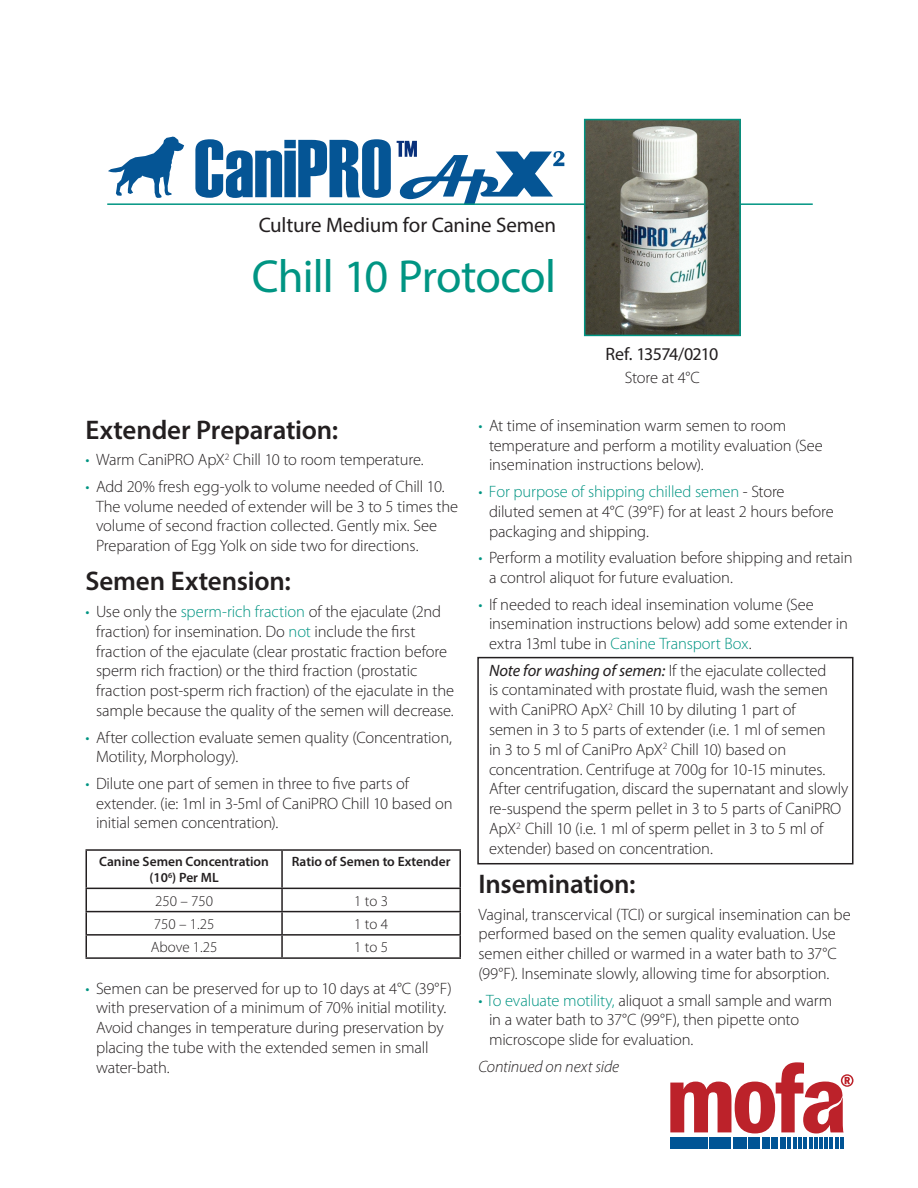
<style>
.page{position:relative;width:918px;height:1188px;background:#fff}
.page>*{position:absolute;margin:0;border:0;box-sizing:border-box;transform-origin:0 0}
.t1{font:46.5px "Myriad Pro";letter-spacing:-.02em;color:#009583}
.t2{font:600 27px "Myriad Pro";letter-spacing:-.005em;color:#231f20}
.t3{font:21px "Myriad Pro";letter-spacing:-.01em;color:#231f20}
.t4{font:18px "Myriad Pro";letter-spacing:-.035em;color:#231f20}
.t5{font:300 16.5px/19.8px "Myriad Pro";letter-spacing:-.01em;color:#231f20}
.t6{font:italic 300 16.5px "Myriad Pro";letter-spacing:-.005em;color:#231f20}
.t7{font:300 15px "Myriad Pro";color:#231f20}
.t8{font:600 13.5px/16.2px "Myriad Pro";color:#231f20;text-align:center}
.s1{color:#009482}
.s2{font-weight:400;font-style:italic}
</style>
<div class="page">
<svg style="left:108px;top:137px;width:76px;height:61px"></svg>
<svg style="left:195px;top:139px;width:196px;height:59px"></svg>
<svg style="left:397px;top:141px;width:167px;height:62px"></svg>
<hr style="left:107px;top:203px;width:706px;height:2px;background:#009583">
<img style="left:587px;top:122px;width:151px;height:211px">
<div style="left:584px;top:119px;width:157px;height:217px;border:2px solid #009482"></div>
<hr style="left:86px;top:849px;width:196px;height:2px;background:#231f20">
<hr style="left:86px;top:851px;width:1px;height:37px;background:#231f20">
<hr style="left:86px;top:888px;width:196px;height:1px;background:#231f20">
<hr style="left:281px;top:889px;width:2px;height:22px;background:#231f20">
<hr style="left:459px;top:889px;width:2px;height:22px;background:#231f20">
<hr style="left:86px;top:911px;width:196px;height:1px;background:#231f20">
<hr style="left:282px;top:911px;width:179px;height:1px;background:#231f20">
<hr style="left:281px;top:912px;width:2px;height:22px;background:#231f20">
<hr style="left:459px;top:912px;width:2px;height:22px;background:#231f20">
<hr style="left:86px;top:934px;width:196px;height:2px;background:#231f20">
<svg style="left:86px;top:889px;width:1px;height:68px"></svg>
<hr style="left:282px;top:934px;width:179px;height:2px;background:#231f20">
<hr style="left:281px;top:936px;width:2px;height:21px;background:#231f20">
<hr style="left:459px;top:936px;width:2px;height:21px;background:#231f20">
<hr style="left:86px;top:957px;width:196px;height:2px;background:#231f20">
<hr style="left:282px;top:957px;width:179px;height:2px;background:#231f20">
<hr style="left:281px;top:851px;width:2px;height:37px;background:#231f20">
<hr style="left:282px;top:849px;width:179px;height:2px;background:#231f20">
<hr style="left:459px;top:851px;width:2px;height:37px;background:#231f20">
<hr style="left:282px;top:888px;width:179px;height:1px;background:#231f20">
<div style="left:477px;top:657px;width:377px;height:207px;border:2px solid #231f20"></div>
<svg style="left:670px;top:1062px;width:184px;height:87px"></svg>
<p class="t3" style="left:259px;top:212px;width:299px">Culture Medium for Canine Semen</p>
<p class="t1" style="left:252px;top:247px;width:306px">Chill 10 Protocol</p>
<p class="t4" style="left:606px;top:343px;width:114px">Ref. 13574/0210</p>
<p class="t5" style="left:625px;top:367px;width:76px">Store at 4°C</p>
<p class="t2" style="left:86px;top:413px;width:254px">Extender Preparation:</p>
<p class="t5" style="left:86px;top:450px;width:340px"><span class="s1">•</span> Warm CaniPRO ApX<sup>2</sup> Chill 10 to room temperature.</p>
<p class="t5" style="left:96px;top:476px;width:364px;text-indent:-10px"><span class="s1">•</span> Add 20% fresh egg-yolk to volume needed of Chill 10.<br>The volume needed of extender will be 3 to 5 times the volume of second fraction collected. Gently mix. See Preparation of Egg Yolk on side two for directions.</p>
<p class="t2" style="left:86px;top:564px;width:207px">Semen Extension:</p>
<p class="t5" style="left:96px;top:601px;width:360px;text-indent:-10px"><span class="s1">•</span> Use only the <span class="s1">sperm-rich fraction</span> of the ejaculate (2nd fraction) for insemination. Do <span class="s1">not</span> include the first fraction of the ejaculate (clear prostatic fraction before sperm rich fraction) or the third fraction (prostatic fraction post-sperm rich fraction) of the ejaculate in the sample because the quality of the semen will decrease.</p>
<p class="t5" style="left:96px;top:727px;width:357px;text-indent:-10px"><span class="s1">•</span> After collection evaluate semen quality (Concentration,<br>Motility, Morphology).</p>
<p class="t5" style="left:96px;top:773px;width:358px;text-indent:-10px"><span class="s1">•</span> Dilute one part of semen in three to five parts of extender. (ie: 1ml in 3-5ml of CaniPRO Chill 10 based on initial semen concentration).</p>
<p class="t8" style="left:99px;top:853px;width:171px">Canine Semen Concentration (10<sup>6</sup>) Per ML</p>
<p class="t8" style="left:292px;top:853px;width:160px">Ratio of Semen to Extender</p>
<p class="t7" style="left:155px;top:892px;width:59px">250 – 750</p>
<p class="t7" style="left:354px;top:892px;width:35px">1 to 3</p>
<p class="t7" style="left:154px;top:915px;width:62px">750 – 1.25</p>
<p class="t7" style="left:354px;top:915px;width:35px">1 to 4</p>
<p class="t7" style="left:151px;top:938px;width:68px">Above 1.25</p>
<p class="t7" style="left:354px;top:938px;width:35px">1 to 5</p>
<p class="t5" style="left:96px;top:978px;width:357px;text-indent:-10px"><span class="s1">•</span> Semen can be preserved for up to 10 days at 4°C (39°F) with preservation of a minimum of 70% initial motility.<br>Avoid changes in temperature during preservation by placing the tube with the extended semen in small water-bath.</p>
<p class="t5" style="left:489px;top:415px;width:335px;text-indent:-10px"><span class="s1">•</span> At time of insemination warm semen to room temperature and perform a motility evaluation (See insemination instructions below).</p>
<p class="t5" style="left:489px;top:481px;width:346px;text-indent:-10px"><span class="s1">• For purpose of shipping chilled semen</span> - Store diluted semen at 4°C (39°F) for at least 2 hours before packaging and shipping.</p>
<p class="t5" style="left:489px;top:548px;width:365px;text-indent:-10px"><span class="s1">•</span> Perform a motility evaluation before shipping and retain a control aliquot for future evaluation.</p>
<p class="t5" style="left:489px;top:594px;width:360px;text-indent:-10px"><span class="s1">•</span> If needed to reach ideal insemination volume (See insemination instructions below) add some extender in extra 13ml tube in <span class="s1">Canine Transport Box</span>.</p>
<p class="t5" style="left:489px;top:660px;width:361px"><span class="s2">Note for washing of semen:</span> If the ejaculate collected<br>is contaminated with prostate fluid, wash the semen with CaniPRO ApX<sup>2</sup> Chill 10 by diluting 1 part of<br>semen in 3 to 5 parts of extender (i.e. 1 ml of semen<br>in 3 to 5 ml of CaniPro ApX<sup>2</sup> Chill 10) based on concentration. Centrifuge at 700g for 10-15 minutes.<br>After centrifugation, discard the supernatant and slowly re-suspend the sperm pellet in 3 to 5 parts of CaniPRO ApX<sup>2</sup> Chill 10 (i.e. 1 ml of sperm pellet in 3 to 5 ml of extender) based on concentration.</p>
<p class="t2" style="left:478px;top:867px;width:159px">Insemination:</p>
<p class="t5" style="left:478px;top:904px;width:374px">Vaginal, transcervical (TCI) or surgical insemination can be performed based on the semen quality evaluation. Use semen either chilled or warmed in a water bath to 37°C (99°F). Inseminate slowly, allowing time for absorption.</p>
<p class="t5" style="left:489px;top:990px;width:345px;text-indent:-10px"><span class="s1">• To evaluate motility,</span> aliquot a small sample and warm in a water bath to 37°C (99°F), then pipette onto microscope slide for evaluation.</p>
<p class="t6" style="left:478px;top:1056px;width:142px">Continued on next side</p>
</div>
